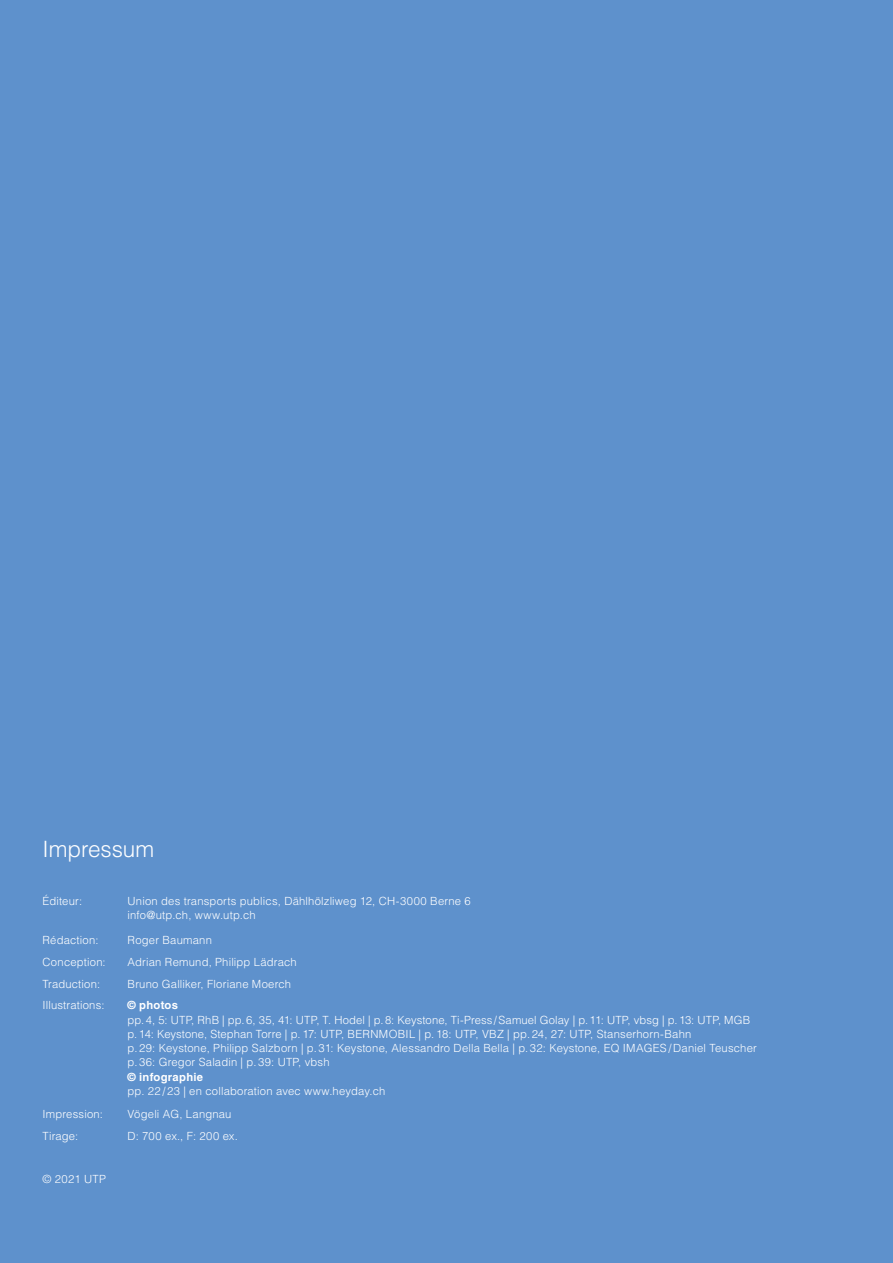
<style>
.page{position:relative;width:893px;height:1263px;background:#5e91cc}
.page>*{position:absolute;margin:0;border:0;box-sizing:border-box;transform-origin:0 0}
.t1{font:300 22.5px "Helvetica LT Std";color:#fff}
.t2{font:300 11.25px/14.2px "Helvetica LT Std";letter-spacing:.015em;color:#fff}
.t3{font:700 11.25px "Helvetica LT Std";letter-spacing:.025em;color:#fff}
</style>
<div class="page">
<h1 class="t1" style="left:43px;top:835px;width:113px">Impressum</h1>
<p class="t2" style="left:43px;top:894px;width:41px">Éditeur:</p>
<p class="t2" style="left:128px;top:894px;width:345px">Union des transports publics, Dählhölzliweg 12, CH-3000 Berne 6 info@utp.ch, www.utp.ch</p>
<p class="t2" style="left:43px;top:933px;width:57px">Rédaction:</p>
<p class="t2" style="left:128px;top:933px;width:86px">Roger Baumann</p>
<p class="t2" style="left:43px;top:955px;width:65px">Conception:</p>
<p class="t2" style="left:128px;top:955px;width:171px">Adrian Remund, Philipp Lädrach</p>
<p class="t2" style="left:43px;top:976px;width:59px">Traduction:</p>
<p class="t2" style="left:128px;top:976px;width:165px">Bruno Galliker, Floriane Moerch</p>
<p class="t2" style="left:43px;top:998px;width:63px">Illustrations:</p>
<p class="t3" style="left:128px;top:998px;width:52px">© photos</p>
<p class="t2" style="left:128px;top:1012px;width:631px">pp.4, 5: UTP, RhB | pp.6, 35, 41: UTP, T. Hodel | p.8: Keystone, Ti-Press/Samuel Golay | p.11: UTP, vbsg | p.13: UTP, MGB p.14: Keystone, Stephan Torre | p. 17: UTP, BERNMOBIL | p. 18: UTP, VBZ | pp. 24, 27: UTP, Stanserhorn-Bahn<br>p. 29: Keystone, Philipp Salzborn | p. 31: Keystone, Alessandro Della Bella | p. 32: Keystone, EQ IMAGES/ Daniel Teuscher p. 36: Gregor Saladin | p. 39: UTP, vbsh</p>
<p class="t3" style="left:128px;top:1070px;width:77px">© infographie</p>
<p class="t2" style="left:128px;top:1084px;width:259px">pp. 22 / 23 | en collaboration avec www.heyday.ch</p>
<p class="t2" style="left:42px;top:1107px;width:62px">Impression:</p>
<p class="t2" style="left:128px;top:1107px;width:106px">Vögeli AG, Langnau</p>
<p class="t2" style="left:42px;top:1129px;width:37px">Tirage:</p>
<p class="t2" style="left:128px;top:1129px;width:112px">D: 700 ex., F: 200 ex.</p>
<p class="t2" style="left:42px;top:1172px;width:65px">© 2021 UTP</p>
</div>
